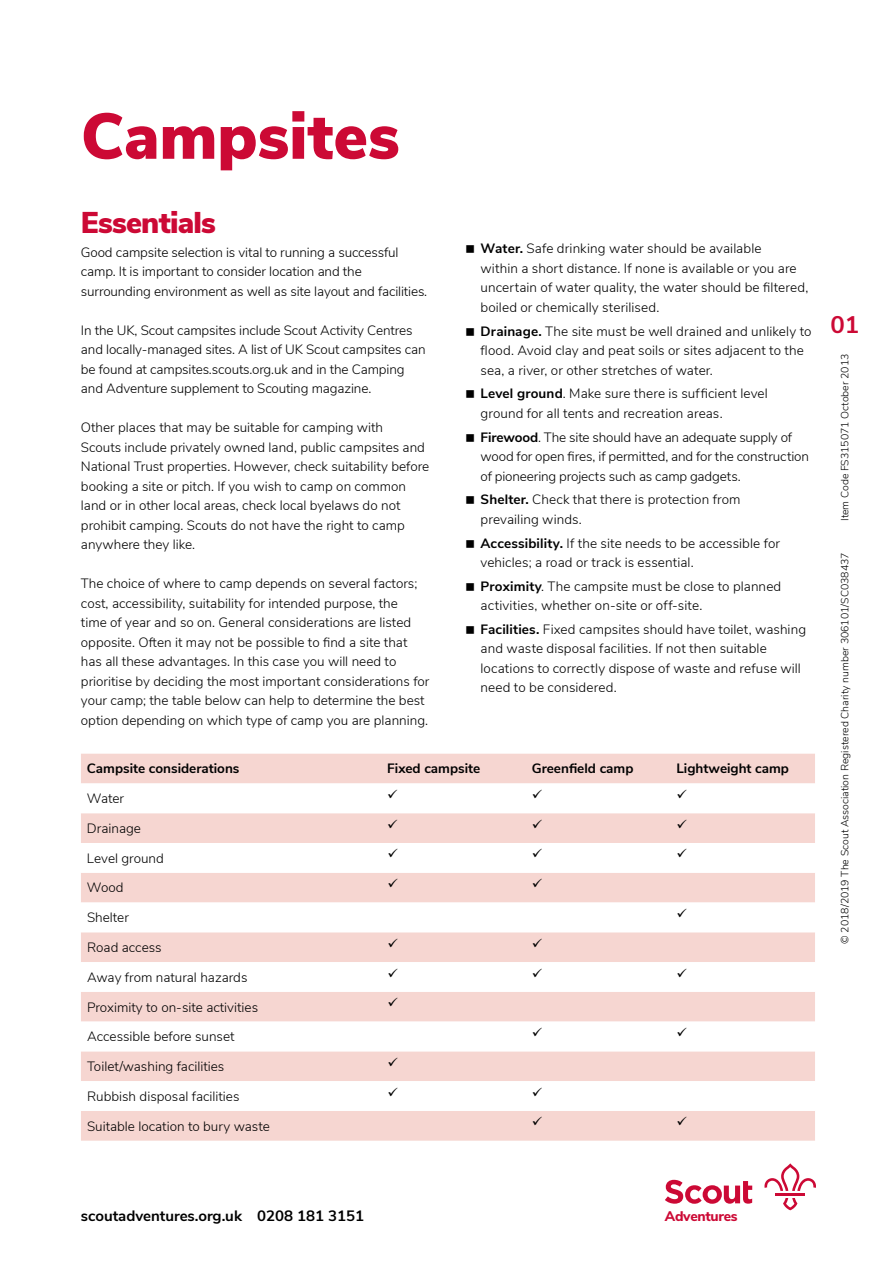
<style>
.page{position:relative;width:893px;height:1263px;background:#fff}
.page>*{position:absolute;margin:0;border:0;box-sizing:border-box;transform-origin:0 0}
.t1{font:900 64.5px "Nunito Sans";color:#cc0935}
.t2{font:900 30px "Nunito Sans";letter-spacing:-.025em;color:#cc0935}
.t3{font:700 24px "Nunito Sans";color:#cc0935}
.t4{font:700 15px "Nunito Sans";color:#000}
.t5{font:800 13.95px "Nunito Sans";letter-spacing:-.02em;color:#cc0935}
.t6{font:300 13.5px/19.5px "Nunito Sans";color:#000}
.t7{font:700 13.5px "Nunito Sans";color:#000}
.t8{font:300 10.5px "Nunito Sans";color:#000}
.s1{font-weight:700}
</style>
<div class="page">
<svg style="left:665px;top:1180px;width:87px;height:24px"></svg>
<svg style="left:783px;top:1198px;width:14px;height:12px"></svg>
<svg style="left:764px;top:1163px;width:52px;height:28px"></svg>
<hr style="left:775px;top:1193px;width:30px;height:3px;background:#cc0935">
<div style="left:81px;top:754px;width:734px;height:387px;background:#f6d6d1"></div>
<svg style="left:81px;top:783px;width:734px;height:328px"></svg>
<svg style="left:388px;top:789px;width:9px;height:9px"></svg>
<svg style="left:533px;top:789px;width:9px;height:9px"></svg>
<svg style="left:677px;top:789px;width:10px;height:9px"></svg>
<svg style="left:388px;top:819px;width:9px;height:9px"></svg>
<svg style="left:533px;top:819px;width:9px;height:9px"></svg>
<svg style="left:677px;top:819px;width:10px;height:9px"></svg>
<svg style="left:388px;top:849px;width:9px;height:9px"></svg>
<svg style="left:533px;top:849px;width:9px;height:9px"></svg>
<svg style="left:677px;top:849px;width:10px;height:9px"></svg>
<svg style="left:388px;top:879px;width:9px;height:8px"></svg>
<svg style="left:533px;top:879px;width:9px;height:8px"></svg>
<svg style="left:677px;top:908px;width:10px;height:9px"></svg>
<svg style="left:388px;top:938px;width:9px;height:9px"></svg>
<svg style="left:533px;top:938px;width:9px;height:9px"></svg>
<svg style="left:388px;top:968px;width:9px;height:9px"></svg>
<svg style="left:533px;top:968px;width:9px;height:9px"></svg>
<svg style="left:677px;top:968px;width:10px;height:9px"></svg>
<svg style="left:388px;top:998px;width:9px;height:8px"></svg>
<svg style="left:533px;top:1027px;width:9px;height:9px"></svg>
<svg style="left:677px;top:1027px;width:10px;height:9px"></svg>
<svg style="left:388px;top:1057px;width:9px;height:9px"></svg>
<svg style="left:388px;top:1087px;width:9px;height:9px"></svg>
<svg style="left:533px;top:1087px;width:9px;height:9px"></svg>
<svg style="left:533px;top:1117px;width:9px;height:9px"></svg>
<svg style="left:677px;top:1117px;width:10px;height:9px"></svg>
<h1 class="t1" style="left:81px;top:89px;width:320px">Campsites</h1>
<h2 class="t2" style="left:81px;top:201px;width:137px">Essentials</h2>
<p class="t6" style="left:81px;top:242px;width:348px">Good campsite selection is vital to running a successful camp. It is important to consider location and the surrounding environment as well as site layout and facilities.</p>
<p class="t6" style="left:81px;top:320px;width:346px">In the UK, Scout campsites include Scout Activity Centres and locally-managed sites. A list of UK Scout campsites can be found at campsites.scouts.org.uk and in the Camping and Adventure supplement to Scouting magazine.</p>
<p class="t6" style="left:81px;top:417px;width:350px">Other places that may be suitable for camping with<br>Scouts include privately owned land, public campsites and National Trust properties. However, check suitability before booking a site or pitch. If you wish to camp on common land or in other local areas, check local byelaws do not prohibit camping. Scouts do not have the right to camp anywhere they like.</p>
<p class="t6" style="left:81px;top:573px;width:350px">The choice of where to camp depends on several factors; cost, accessibility, suitability for intended purpose, the<br>time of year and so on. General considerations are listed opposite. Often it may not be possible to find a site that has all these advantages. In this case you will need to prioritise by deciding the most important considerations for your camp; the table below can help to determine the best option depending on which type of camp you are planning.</p>
<p class="t6" style="left:480px;top:238px;width:329px"><span class="s1">Water.</span> Safe drinking water should be available<br>within a short distance. If none is available or you are uncertain of water quality, the water should be filtered, boiled or chemically sterilised.</p>
<p class="t6" style="left:480px;top:320px;width:332px"><span class="s1">Drainage.</span> The site must be well drained and unlikely to flood. Avoid clay and peat soils or sites adjacent to the sea, a river, or other stretches of water.</p>
<p class="t6" style="left:480px;top:383px;width:289px"><span class="s1">Level ground</span>. Make sure there is sufficient level ground for all tents and recreation areas.</p>
<p class="t6" style="left:480px;top:426px;width:330px"><span class="s1">Firewood</span>. The site should have an adequate supply of wood for open fires, if permitted, and for the construction of pioneering projects such as camp gadgets.</p>
<p class="t6" style="left:480px;top:489px;width:262px"><span class="s1">Shelter.</span> Check that there is protection from prevailing winds.</p>
<p class="t6" style="left:480px;top:532px;width:301px"><span class="s1">Accessibility.</span> If the site needs to be accessible for vehicles; a road or track is essential.</p>
<p class="t6" style="left:480px;top:575px;width:302px"><span class="s1">Proximity</span>. The campsite must be close to planned activities, whether on-site or off-site.</p>
<p class="t6" style="left:480px;top:619px;width:327px"><span class="s1">Facilities.</span> Fixed campsites should have toilet, washing and waste disposal facilities. If not then suitable locations to correctly dispose of waste and refuse will need to be considered.</p>
<p class="t7" style="left:87px;top:759px;width:154px">Campsite considerations</p>
<p class="t7" style="left:387px;top:759px;width:94px">Fixed campsite</p>
<p class="t7" style="left:532px;top:759px;width:103px">Greenfield camp</p>
<p class="t7" style="left:676px;top:759px;width:114px">Lightweight camp</p>
<p class="t6" style="left:87px;top:788px;width:39px">Water</p>
<p class="t6" style="left:87px;top:818px;width:56px">Drainage</p>
<p class="t6" style="left:87px;top:847px;width:78px">Level ground</p>
<p class="t6" style="left:87px;top:877px;width:38px">Wood</p>
<p class="t6" style="left:87px;top:907px;width:43px">Shelter</p>
<p class="t6" style="left:87px;top:937px;width:76px">Road access</p>
<p class="t6" style="left:87px;top:966px;width:162px">Away from natural hazards</p>
<p class="t6" style="left:87px;top:996px;width:173px">Proximity to on-site activities</p>
<p class="t6" style="left:87px;top:1026px;width:149px">Accessible before sunset</p>
<p class="t6" style="left:87px;top:1056px;width:139px">Toilet/washing facilities</p>
<p class="t6" style="left:87px;top:1085px;width:154px">Rubbish disposal facilities</p>
<p class="t6" style="left:87px;top:1115px;width:184px">Suitable location to bury waste</p>
<h3 class="t3" style="left:830px;top:307px;width:30px">01</h3>
<p class="t8" style="left:837px;top:521px;width:169px;rotate:-90deg">Item Code FS315071 October 2013</p>
<p class="t8" style="left:837px;top:944px;width:393px;rotate:-90deg">© 2018/2019 The Scout Association Registered Charity number 306101/SC038437</p>
<p class="t4" style="left:81px;top:1204px;width:285px">scoutadventures.org.uk 0208 181 3151</p>
<p class="t5" style="left:665px;top:1206px;width:74px">Adventures</p>
</div>
